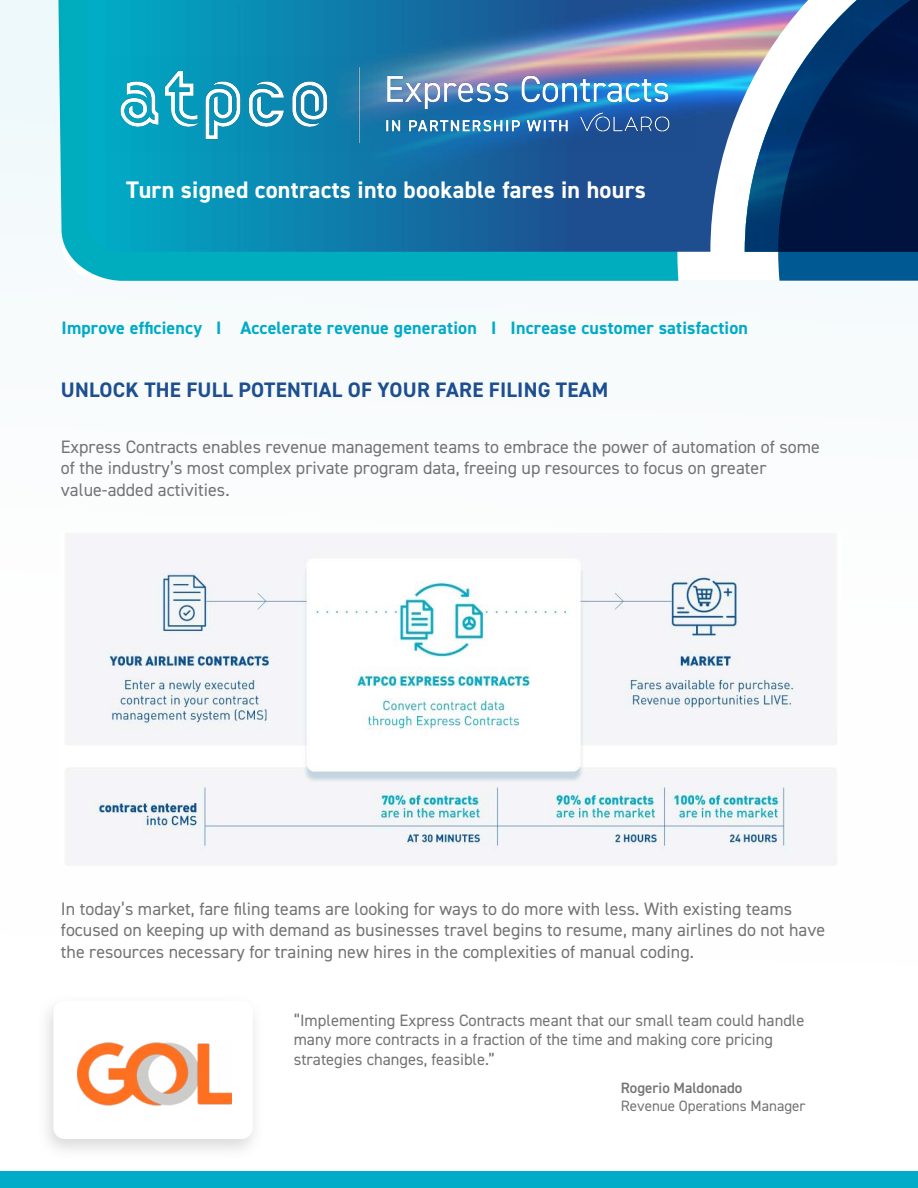
<style>
.page{position:relative;width:918px;height:1188px;background:#fff}
.page>*{position:absolute;margin:0;border:0;box-sizing:border-box;transform-origin:0 0}
.t1{font:700 24px "DIN2014";letter-spacing:.01em;color:#fff}
.t2{font:700 21px "DIN2014";letter-spacing:.01em;color:#1d4f90}
.t3{font:18px/21.6px "DIN2014";color:#747376}
.t4{font:700 18px "DIN2014";letter-spacing:.01em;color:#00abc7}
.t5{font:16.5px/19.8px "DIN2014";color:#747477}
.t6{font:15px "DIN2014";color:#747477}
.t7{font:600 15px "DIN2014";color:#747477}
</style>
<div class="page">
<div style="left:36px;top:993px;width:229px;height:167px;background:#747376;opacity:.27"></div>
<div style="left:53px;top:1001px;width:200px;height:138px;background:#fff;border-radius:11px"></div>
<div style="left:0;top:1171px;width:918px;height:17px;background:#00acc8"></div>
<img style="left:78px;top:1042px;width:153px;height:64px">
<img style="left:66px;top:533px;width:770px;height:332px">
<svg style="left:57px;top:0;width:622px;height:281px;background:#17b4c3"></svg>
<img style="left:87px;top:0;width:658px;height:252px">
<svg style="left:745px;top:0;width:173px;height:281px;background:#2c4a74"></svg>
<img style="left:103px;top:57px;width:592px;height:94px">
<h1 class="t1" style="left:126px;top:174px;width:521px">Turn signed contracts into bookable fares in hours</h1>
<p class="t4" style="left:62px;top:316px;width:688px">Improve efficiency I Accelerate revenue generation I Increase customer satisfaction</p>
<p class="t2" style="left:61px;top:375px;width:549px">UNLOCK THE FULL POTENTIAL OF YOUR FARE FILING TEAM</p>
<p class="t3" style="left:61px;top:435px;width:761px">Express Contracts enables revenue management teams to embrace the power of automation of some of the industry’s most complex private program data, freeing up resources to focus on greater value-added activities.</p>
<p class="t3" style="left:61px;top:897px;width:766px">In today’s market, fare filing teams are looking for ways to do more with less. With existing teams focused on keeping up with demand as businesses travel begins to resume, many airlines do not have the resources necessary for training new hires in the complexities of manual coding.</p>
<p class="t5" style="left:294px;top:1010px;width:512px">“Implementing Express Contracts meant that our small team could handle many more contracts in a fraction of the time and making core pricing strategies changes, feasible.”</p>
<p class="t7" style="left:621px;top:1078px;width:123px">Rogerio Maldonado</p>
<p class="t6" style="left:621px;top:1097px;width:186px">Revenue Operations Manager</p>
</div>
